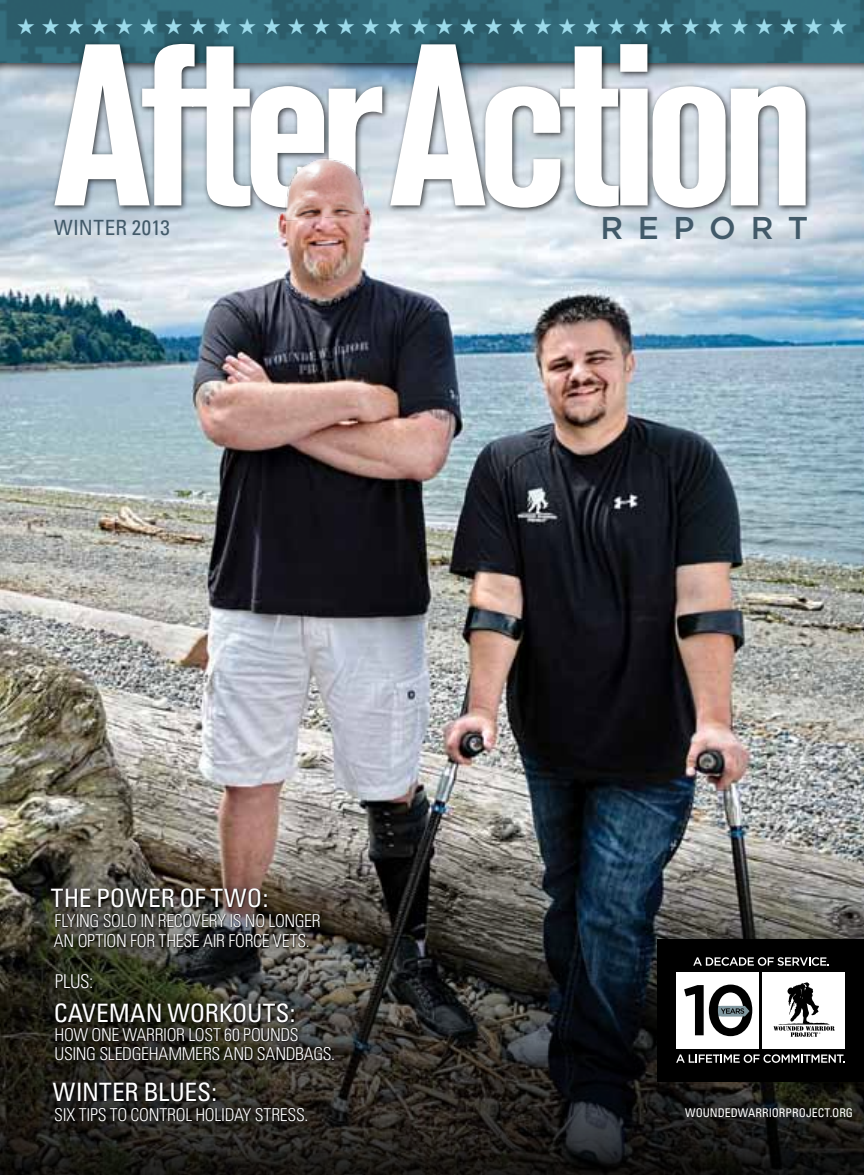
<style>
.page{position:relative;width:864px;height:1175px;background:#fff}
.page>*{position:absolute;margin:0;border:0;box-sizing:border-box;transform-origin:0 0}
.t1{font:700 condensed 228px "Akzidenz Grotesk BE";letter-spacing:-.045em;color:#fff}
.t2{font:500 31.5px "Gotham";letter-spacing:.465em;color:#425a69}
.t3{font:condensed 25.35px "Univers";letter-spacing:-.005em;color:#fff}
.t4{font:condensed 21px "Univers";letter-spacing:.02em;color:#425a69}
.t5{font:300 condensed 19.05px "Univers";color:#fff}
.t6{font:300 condensed 17.7px/20.2px "Univers";letter-spacing:-.02em;color:#fff}
.t7{font:condensed 12px "Univers";color:#fff}
</style>
<div class="page">
<img style="left:0;top:713px;width:864px;height:131px">
<svg style="left:0;top:844px;width:864px;height:330px;background:#323230"></svg>
<img style="left:0;top:0;width:864px;height:48px">
<div style="left:50px;top:39px;width:763px;height:176px;background:#000;opacity:.75"></div>
<svg style="left:38px;top:873px;width:308px;height:263px;background:#3b3730"></svg>
<svg style="left:51px;top:888px;width:283px;height:233px;background:#2d2c25"></svg>
<div style="left:657px;top:938px;width:207px;height:143px;background:#000"></div>
<div style="left:763px;top:971px;width:82px;height:77px;background:#fff"></div>
<div style="left:676px;top:971px;width:82px;height:77px;background:#fff"></div>
<svg style="left:774px;top:982px;width:61px;height:54px"></svg>
<svg style="left:684px;top:984px;width:68px;height:52px"></svg>
<svg style="left:676px;top:1054px;width:169px;height:8px"></svg>
<svg style="left:693px;top:957px;width:136px;height:8px"></svg>
<img style="left:0;top:48px;width:864px;height:665px">
<svg style="left:17px;top:18px;width:17px;height:16px"></svg>
<svg style="left:42px;top:18px;width:17px;height:16px"></svg>
<svg style="left:67px;top:18px;width:17px;height:16px"></svg>
<svg style="left:91px;top:18px;width:17px;height:16px"></svg>
<svg style="left:116px;top:18px;width:17px;height:16px"></svg>
<svg style="left:141px;top:18px;width:16px;height:16px"></svg>
<svg style="left:165px;top:18px;width:17px;height:16px"></svg>
<svg style="left:190px;top:18px;width:17px;height:16px"></svg>
<svg style="left:214px;top:18px;width:17px;height:16px"></svg>
<svg style="left:239px;top:18px;width:17px;height:16px"></svg>
<svg style="left:264px;top:18px;width:17px;height:16px"></svg>
<svg style="left:288px;top:18px;width:17px;height:16px"></svg>
<svg style="left:313px;top:18px;width:17px;height:16px"></svg>
<svg style="left:337px;top:18px;width:17px;height:16px"></svg>
<svg style="left:362px;top:18px;width:17px;height:16px"></svg>
<svg style="left:387px;top:18px;width:17px;height:16px"></svg>
<svg style="left:411px;top:18px;width:17px;height:16px"></svg>
<svg style="left:436px;top:18px;width:17px;height:16px"></svg>
<svg style="left:461px;top:18px;width:16px;height:16px"></svg>
<svg style="left:485px;top:18px;width:17px;height:16px"></svg>
<svg style="left:510px;top:18px;width:17px;height:16px"></svg>
<svg style="left:534px;top:18px;width:17px;height:16px"></svg>
<svg style="left:559px;top:18px;width:17px;height:16px"></svg>
<svg style="left:584px;top:18px;width:17px;height:16px"></svg>
<svg style="left:608px;top:18px;width:17px;height:16px"></svg>
<svg style="left:633px;top:18px;width:17px;height:16px"></svg>
<svg style="left:657px;top:18px;width:17px;height:16px"></svg>
<svg style="left:682px;top:18px;width:17px;height:16px"></svg>
<svg style="left:707px;top:18px;width:17px;height:16px"></svg>
<svg style="left:731px;top:18px;width:17px;height:16px"></svg>
<svg style="left:756px;top:18px;width:17px;height:16px"></svg>
<svg style="left:781px;top:18px;width:16px;height:16px"></svg>
<svg style="left:805px;top:18px;width:17px;height:16px"></svg>
<svg style="left:830px;top:18px;width:17px;height:16px"></svg>
<h1 class="t1" style="left:52px;top:-4px;width:765px">AfterAction</h1>
<p class="t4" style="left:54px;top:214px;width:117px">WINTER 2013</p>
<h2 class="t2" style="left:600px;top:210px;width:209px">REPORT</h2>
<h3 class="t3" style="left:51px;top:881px;width:219px">THE POWER OF TWO:</h3>
<p class="t6" style="left:54px;top:910px;width:268px">FLYING SOLO IN RECOVERY IS NO LONGER<br>AN OPTION FOR THESE AIR FORCE VETS.</p>
<p class="t5" style="left:55px;top:969px;width:40px">PLUS:</p>
<h3 class="t3" style="left:54px;top:996px;width:243px">CAVEMAN WORKOUTS:</h3>
<p class="t6" style="left:55px;top:1025px;width:282px;line-height:19px">HOW ONE WARRIOR LOST 60 POUNDS<br>USING SLEDGEHAMMERS AND SANDBAGS.</p>
<h3 class="t3" style="left:53px;top:1075px;width:166px">WINTER BLUES:</h3>
<p class="t6" style="left:54px;top:1104px;width:256px">SIX TIPS TO CONTROL HOLIDAY STRESS.</p>
<p class="t7" style="left:685px;top:1104px;width:9px">WOUN</p>
<p class="t7" style="left:718px;top:1104px;width:28px">DEDWARRIORPRO</p>
<p class="t7" style="left:806px;top:1104px;width:49px">JECT.ORG</p>
</div>
